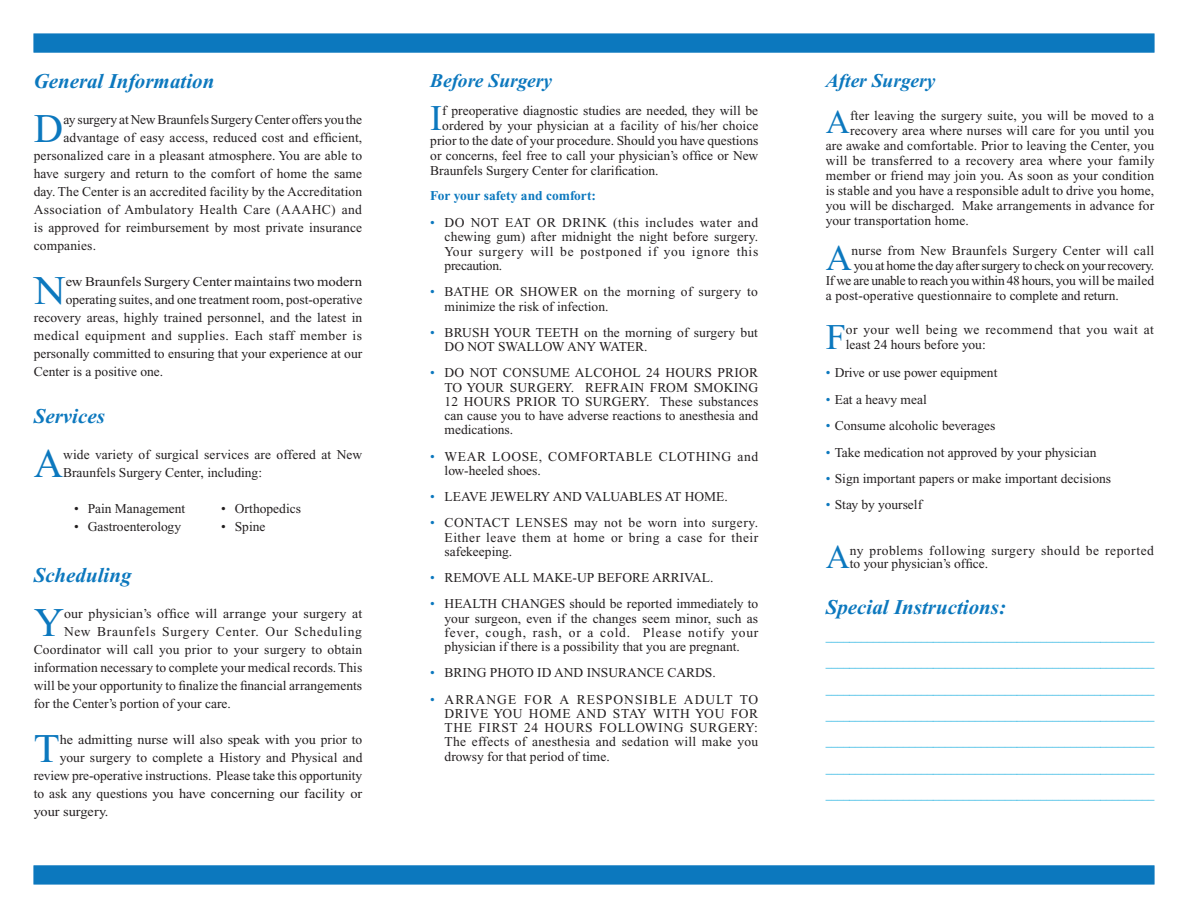
<style>
.page{position:relative;width:1188px;height:918px;background:#fff}
.page>*{position:absolute;margin:0;border:0;box-sizing:border-box;transform-origin:0 0}
.t1{font:40.65px "Times New Roman";color:#0c78be}
.t2{font:40.65px "Times New Roman";color:#0c78be;scale:1.09 1}
.t3{font:40.65px "Times New Roman";color:#0c78be;scale:1.05 1}
.t4{font:36.15px "Times New Roman";color:#0c78be}
.t5{font:33.45px "Times New Roman";color:#0c78be}
.t6{font:italic 700 21px "Times New Roman";color:#0c78be}
.t7{font:italic 700 19.5px "Times New Roman";color:#0c78be}
.t8{font:13.5px/14.2px "Times New Roman";color:#231f20;text-align:justify}
.t9{font:13.5px "Times New Roman";letter-spacing:-.02em;color:#231f20}
.t10{font:13.5px "Times New Roman";letter-spacing:.03em;color:#231f20}
.t11{font:13.5px/13.2px "Times New Roman";letter-spacing:.04em;color:#231f20}
.t12{font:13.5px/15px "Times New Roman";letter-spacing:.035em;color:#231f20}
.t13{font:13.5px/14.2px "Times New Roman";letter-spacing:.045em;color:#231f20}
.t14{font:13.5px "Times New Roman";color:#231f20;scale:1.05 1}
.t15{font:13.5px "Times New Roman";color:#231f20;scale:1.09 1}
.t16{font:13.5px "Times New Roman";letter-spacing:.025em;color:#231f20}
.t17{font:13.5px "Times New Roman";letter-spacing:.055em;color:#231f20}
.t18{font:700 13.5px "Times New Roman";color:#0c78be}
.t19{font:13.5px "Times New Roman";color:#231f20;scale:1.06 1}
.t20{font:12px/26.4px "Times New Roman";color:#0faadd}
.s1{color:#0c78be}
</style>
<div class="page">
<div style="left:34px;top:34px;width:1120px;height:18px;background:#0c78be"></div>
<div style="left:34px;top:866px;width:1120px;height:18px;background:#0c78be"></div>
<h3 class="t6" style="left:34px;top:70px;width:182px">General Information</h3>
<h1 class="t1" style="left:34px;top:106px;width:31px">D</h1>
<p class="t8" style="left:64px;top:113px;width:300px">ay surgery at New Braunfels Surgery Center offers you the</p>
<p class="t8" style="left:64px;top:131px;width:300px">advantage of easy access, reduced cost and efficient,</p>
<p class="t8" style="left:34px;top:149px;width:330px">personalized care in a pleasant atmosphere. You are able to</p>
<p class="t8" style="left:34px;top:167px;width:330px">have surgery and return to the comfort of home the same</p>
<p class="t8" style="left:34px;top:185px;width:330px">day. The Center is an accredited facility by the Accreditation</p>
<p class="t10" style="left:34px;top:202px;width:330px">Association of Ambulatory Health Care (AAAHC) and</p>
<p class="t8" style="left:34px;top:221px;width:330px">is approved for reimbursement by most private insurance</p>
<p class="t8" style="left:34px;top:239px;width:64px">companies.</p>
<h1 class="t2" style="left:34px;top:268px;width:31px">N</h1>
<p class="t15" style="left:66px;top:274px;width:273px">ew Braunfels Surgery Center maintains two modern</p>
<p class="t8" style="left:66px;top:293px;width:298px">operating suites, and one treatment room, post-operative</p>
<p class="t8" style="left:34px;top:311px;width:330px">recovery areas, highly trained personnel, and the latest in</p>
<p class="t10" style="left:34px;top:328px;width:330px">medical equipment and supplies. Each staff member is</p>
<p class="t8" style="left:34px;top:347px;width:330px">personally committed to ensuring that your experience at our</p>
<p class="t8" style="left:34px;top:365px;width:131px">Center is a positive one.</p>
<h3 class="t6" style="left:34px;top:405px;width:73px">Services</h3>
<h1 class="t1" style="left:34px;top:441px;width:31px">A</h1>
<p class="t8" style="left:63px;top:445px;width:301px;line-height:18px">wide variety of surgical services are offered at New<br>Braunfels Surgery Center, including:</p>
<p class="t8" style="left:74px;top:501px;width:113px">• Pain Management</p>
<p class="t8" style="left:221px;top:501px;width:81px">• Orthopedics</p>
<p class="t8" style="left:74px;top:519px;width:108px">• Gastroenterology</p>
<p class="t8" style="left:221px;top:519px;width:46px">• Spine</p>
<h3 class="t6" style="left:34px;top:564px;width:99px">Scheduling</h3>
<h1 class="t1" style="left:34px;top:601px;width:32px">Y</h1>
<p class="t8" style="left:64px;top:607px;width:300px">our physician’s office will arrange your surgery at</p>
<p class="t17" style="left:64px;top:624px;width:300px">New Braunfels Surgery Center. Our Scheduling</p>
<p class="t8" style="left:34px;top:643px;width:330px">Coordinator will call you prior to your surgery to obtain</p>
<p class="t8" style="left:34px;top:661px;width:330px">information necessary to complete your medical records. This</p>
<p class="t8" style="left:34px;top:679px;width:330px">will be your opportunity to finalize the financial arrangements</p>
<p class="t8" style="left:34px;top:697px;width:199px">for the Center’s portion of your care.</p>
<h1 class="t3" style="left:34px;top:727px;width:26px">T</h1>
<p class="t14" style="left:60px;top:732px;width:290px">he admitting nurse will also speak with you prior to</p>
<p class="t8" style="left:60px;top:751px;width:304px">your surgery to complete a History and Physical and</p>
<p class="t8" style="left:34px;top:769px;width:330px">review pre-operative instructions. Please take this opportunity</p>
<p class="t8" style="left:34px;top:787px;width:330px">to ask any questions you have concerning our facility or</p>
<p class="t19" style="left:34px;top:804px;width:72px">your surgery.</p>
<h3 class="t7" style="left:430px;top:70px;width:123px">Before Surgery</h3>
<h2 class="t4" style="left:430px;top:98px;width:14px">I</h2>
<p class="t8" style="left:442px;top:103px;width:317px">f preoperative diagnostic studies are needed, they will be</p>
<p class="t8" style="left:442px;top:118px;width:318px">ordered by your physician at a facility of his/her choice</p>
<p class="t8" style="left:430px;top:133px;width:330px">prior to the date of your procedure. Should you have questions</p>
<p class="t8" style="left:430px;top:148px;width:329px">or concerns, feel free to call your physician’s office or New</p>
<p class="t8" style="left:430px;top:163px;width:230px">Braunfels Surgery Center for clarification.</p>
<p class="t18" style="left:430px;top:188px;width:167px">For your safety and comfort:</p>
<p class="t8" style="left:445px;top:216px;width:315px;text-indent:-14px"><span class="s1">•</span> DO NOT EAT OR DRINK (this includes water and chewing gum) after midnight the night before surgery.<br>Your surgery will be postponed if you ignore this precaution.</p>
<p class="t8" style="left:445px;top:285px;width:315px;text-indent:-14px"><span class="s1">•</span> BATHE OR SHOWER on the morning of surgery to minimize the risk of infection.</p>
<p class="t8" style="left:445px;top:325px;width:315px;text-indent:-14px"><span class="s1">•</span> BRUSH YOUR TEETH on the morning of surgery but<br>DO NOT SWALLOW ANY WATER.</p>
<p class="t8" style="left:445px;top:366px;width:315px;text-indent:-14px"><span class="s1">•</span> DO NOT CONSUME ALCOHOL 24 HOURS PRIOR TO YOUR SURGERY. REFRAIN FROM SMOKING 12 HOURS PRIOR TO SURGERY. These substances can cause you to have adverse reactions to anesthesia and medications.</p>
<p class="t13" style="left:445px;top:449px;width:315px;text-indent:-14px"><span class="s1">•</span> WEAR LOOSE, COMFORTABLE CLOTHING and low-heeled shoes.</p>
<p class="t8" style="left:430px;top:489px;width:299px"><span class="s1">•</span> LEAVE JEWELRY AND VALUABLES AT HOME.</p>
<p class="t8" style="left:445px;top:516px;width:315px;text-indent:-14px"><span class="s1">•</span> CONTACT LENSES may not be worn into surgery.<br>Either leave them at home or bring a case for their safekeeping.</p>
<p class="t8" style="left:430px;top:570px;width:285px"><span class="s1">•</span> REMOVE ALL MAKE-UP BEFORE ARRIVAL.</p>
<p class="t8" style="left:445px;top:597px;width:315px;text-indent:-14px"><span class="s1">•</span> HEALTH CHANGES should be reported immediately to your surgeon, even if the changes seem minor, such as fever, cough, rash, or a cold. Please notify your physician if there is a possibility that you are pregnant.</p>
<p class="t8" style="left:430px;top:666px;width:287px"><span class="s1">•</span> BRING PHOTO ID AND INSURANCE CARDS.</p>
<p class="t8" style="left:445px;top:692px;width:315px;text-indent:-14px"><span class="s1">•</span> ARRANGE FOR A RESPONSIBLE ADULT TO DRIVE YOU HOME AND STAY WITH YOU FOR THE FIRST 24 HOURS FOLLOWING SURGERY:<br>The effects of anesthesia and sedation will make you drowsy for that period of time.</p>
<h3 class="t7" style="left:826px;top:70px;width:111px">After Surgery</h3>
<h3 class="t5" style="left:826px;top:104px;width:26px">A</h3>
<p class="t8" style="left:850px;top:108px;width:306px">fter leaving the surgery suite, you will be moved to a</p>
<p class="t8" style="left:850px;top:123px;width:306px">recovery area where nurses will care for you until you</p>
<p class="t8" style="left:826px;top:138px;width:330px">are awake and comfortable. Prior to leaving the Center, you</p>
<p class="t8" style="left:826px;top:153px;width:330px">will be transferred to a recovery area where your family</p>
<p class="t8" style="left:826px;top:168px;width:330px">member or friend may join you. As soon as your condition</p>
<p class="t8" style="left:826px;top:183px;width:330px">is stable and you have a responsible adult to drive you home,</p>
<p class="t8" style="left:826px;top:198px;width:330px">you will be discharged. Make arrangements in advance for</p>
<p class="t8" style="left:826px;top:213px;width:145px">your transportation home.</p>
<h2 class="t4" style="left:826px;top:238px;width:28px">A</h2>
<p class="t16" style="left:851px;top:243px;width:304px">nurse from New Braunfels Surgery Center will call</p>
<p class="t9" style="left:854px;top:258px;width:302px">you at home the day after surgery to check on your recovery.</p>
<p class="t9" style="left:826px;top:273px;width:330px">If we are unable to reach you within 48 hours, you will be mailed</p>
<p class="t8" style="left:826px;top:288px;width:295px">a post-operative questionnaire to complete and return.</p>
<h2 class="t4" style="left:826px;top:317px;width:22px">F</h2>
<p class="t12" style="left:846px;top:322px;width:310px">or your well being we recommend that you wait at least 24 hours before you:</p>
<p class="t8" style="left:826px;top:366px;width:173px"><span class="s1">•</span> Drive or use power equipment</p>
<p class="t8" style="left:826px;top:392px;width:103px"><span class="s1">•</span> Eat a heavy meal</p>
<p class="t8" style="left:826px;top:419px;width:171px"><span class="s1">•</span> Consume alcoholic beverages</p>
<p class="t8" style="left:826px;top:445px;width:272px"><span class="s1">•</span> Take medication not approved by your physician</p>
<p class="t8" style="left:826px;top:471px;width:287px"><span class="s1">•</span> Sign important papers or make important decisions</p>
<p class="t8" style="left:826px;top:498px;width:98px"><span class="s1">•</span> Stay by yourself</p>
<h3 class="t5" style="left:826px;top:539px;width:26px">A</h3>
<p class="t11" style="left:850px;top:544px;width:306px">ny problems following surgery should be reported to your physician’s office.</p>
<h3 class="t6" style="left:826px;top:596px;width:182px">Special Instructions:</h3>
<p class="t20" style="left:826px;top:624px;width:330px">_______________________________________________________</p>
<p class="t20" style="left:826px;top:650px;width:330px">_______________________________________________________ _______________________________________________________</p>
<p class="t20" style="left:826px;top:703px;width:330px;text-align:justify">_______________________________________________________ _______________________________________________________ _______________________________________________________ _______________________________________________________</p>
</div>
